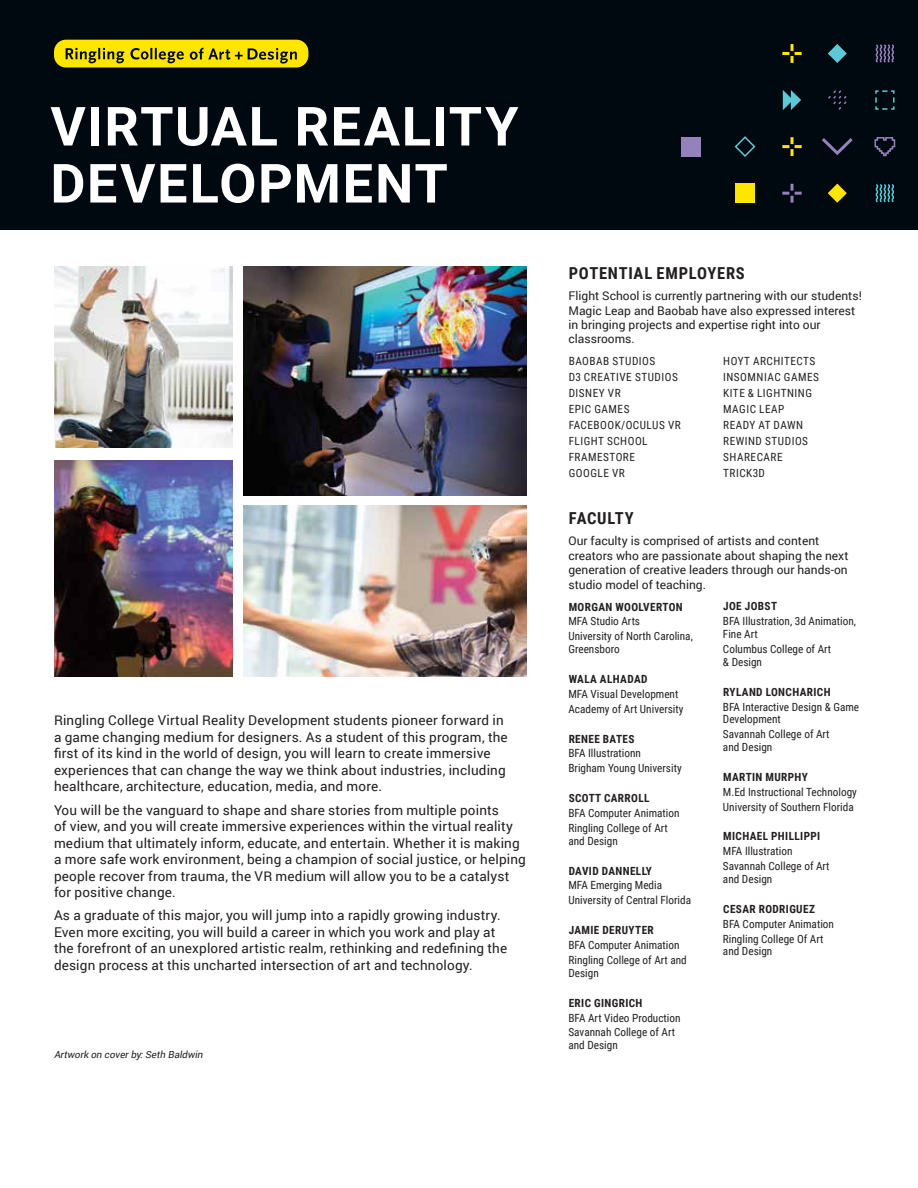
<style>
.page{position:relative;width:918px;height:1188px;background:#fff}
.page>*{position:absolute;margin:0;border:0;box-sizing:border-box;transform-origin:0 0}
.t1{font:700 54px/57px "Roboto";letter-spacing:.025em;color:#fff}
.t2{font:700 16.5px "Roboto Condensed";letter-spacing:.045em;color:#231f20}
.t3{font:13.5px/16.5px "Roboto";letter-spacing:.01em;color:#231f20}
.t4{font:12px/14.4px "Roboto";color:#231f20}
.t5{font:11.25px/14.9px "Roboto Condensed";color:#231f20}
.t6{font:11.25px/16px "Roboto Condensed";letter-spacing:.045em;color:#231f20}
.t7{font:700 11.25px "Roboto Condensed";letter-spacing:.035em;color:#231f20}
.t8{font:italic 9.75px "Roboto";color:#231f20}
</style>
<div class="page">
<div style="left:0;top:0;width:918px;height:230px;background:#000810"></div>
<div style="left:681px;top:137px;width:20px;height:19px;background:#9581bc"></div>
<svg style="left:828px;top:44px;width:19px;height:19px"></svg>
<svg style="left:782px;top:44px;width:20px;height:19px"></svg>
<svg style="left:875px;top:44px;width:19px;height:19px"></svg>
<div style="left:735px;top:184px;width:20px;height:19px;background:#ffe600"></div>
<svg style="left:828px;top:184px;width:19px;height:19px"></svg>
<svg style="left:782px;top:184px;width:20px;height:19px"></svg>
<svg style="left:875px;top:184px;width:19px;height:19px"></svg>
<svg style="left:822px;top:138px;width:31px;height:17px"></svg>
<svg style="left:734px;top:136px;width:22px;height:21px"></svg>
<svg style="left:782px;top:137px;width:20px;height:19px"></svg>
<svg style="left:874px;top:137px;width:22px;height:20px"></svg>
<svg style="left:783px;top:90px;width:18px;height:20px"></svg>
<svg style="left:875px;top:90px;width:20px;height:20px"></svg>
<svg style="left:828px;top:90px;width:19px;height:20px"></svg>
<svg style="left:54px;top:40px;width:254px;height:28px;background:#d3bf02"></svg>
<img style="left:243px;top:505px;width:283px;height:171px">
<img style="left:54px;top:267px;width:179px;height:181px">
<img style="left:243px;top:267px;width:283px;height:228px">
<img style="left:54px;top:460px;width:179px;height:216px">
<h1 class="t1" style="left:50px;top:96px;width:470px">VIRTUAL REALITY<br>DEVELOPMENT</h1>
<p class="t3" style="left:54px;top:712px;width:455px">Ringling College Virtual Reality Development students pioneer forward in a game changing medium for designers. As a student of this program, the first of its kind in the world of design, you will learn to create immersive experiences that can change the way we think about industries, including healthcare, architecture, education, media, and more.</p>
<p class="t3" style="left:54px;top:801px;width:473px">You will be the vanguard to shape and share stories from multiple points<br>of view, and you will create immersive experiences within the virtual reality medium that ultimately inform, educate, and entertain. Whether it is making a more safe work environment, being a champion of social justice, or helping people recover from trauma, the VR medium will allow you to be a catalyst for positive change.</p>
<p class="t3" style="left:54px;top:907px;width:455px">As a graduate of this major, you will jump into a rapidly growing industry.<br>Even more exciting, you will build a career in which you work and play at the forefront of an unexplored artistic realm, rethinking and redefining the design process at this uncharted intersection of art and technology.</p>
<p class="t8" style="left:54px;top:1048px;width:153px">Artwork on coverby:Seth Baldwin</p>
<p class="t2" style="left:569px;top:262px;width:178px">POTENTIAL EMPLOYERS</p>
<p class="t4" style="left:568px;top:288px;width:295px">Flight School is currently partnering with our students!<br>Magic Leap and Baobab have also expressed interest in bringing projects and expertise right into our classrooms.</p>
<p class="t6" style="left:569px;top:353px;width:114px">BAOBAB STUDIOS<br>D3 CREATIVE STUDIOS<br>DISNEY VR<br>EPIC GAMES<br>FACEBOOK/OCULUS VR<br>FLIGHT SCHOOL<br>FRAMESTORE<br>GOOGLE VR</p>
<p class="t6" style="left:723px;top:353px;width:97px">HOYT ARCHITECTS<br>INSOMNIAC GAMES<br>KITE &amp; LIGHTNING<br>MAGIC LEAP<br>READY AT DAWN<br>REWIND STUDIOS<br>SHARECARE<br>TRICK3D</p>
<p class="t2" style="left:569px;top:507px;width:67px">FACULTY</p>
<p class="t4" style="left:568px;top:534px;width:282px">Our faculty is comprised of artists and content creators who are passionate about shaping the next generation of creative leaders through our hands-on studio model of teaching.</p>
<p class="t7" style="left:569px;top:599px;width:116px">MORGAN WOOLVERTON</p>
<p class="t5" style="left:568px;top:614px;width:126px">MFA Studio Arts<br>University of North Carolina,</p>
<p class="t5" style="left:568px;top:641px;width:53px">Greensboro</p>
<p class="t7" style="left:569px;top:671px;width:80px">WALA ALHADAD</p>
<p class="t5" style="left:568px;top:686px;width:116px">MFA Visual Development<br>Academy of Art University</p>
<p class="t7" style="left:569px;top:731px;width:67px">RENEE BATES</p>
<p class="t5" style="left:568px;top:746px;width:115px">BFA Illustrationn<br>Brigham Young University</p>
<p class="t7" style="left:569px;top:790px;width:82px">SCOTT CARROLL</p>
<p class="t5" style="left:568px;top:805px;width:113px">BFA Computer Animation<br>Ringling College of Art</p>
<p class="t5" style="left:568px;top:833px;width:51px">and Design</p>
<p class="t7" style="left:569px;top:863px;width:85px">DAVID DANNELLY</p>
<p class="t5" style="left:568px;top:878px;width:124px">MFA Emerging Media<br>University of Central Florida</p>
<p class="t7" style="left:569px;top:922px;width:87px">JAMIE DERUYTER</p>
<p class="t5" style="left:568px;top:937px;width:120px">BFA Computer Animation<br>Ringling College of Art and</p>
<p class="t5" style="left:568px;top:965px;width:32px">Design</p>
<p class="t7" style="left:569px;top:995px;width:75px">ERIC GINGRICH</p>
<p class="t5" style="left:568px;top:1010px;width:114px">BFA Art Video Production<br>Savannah College of Art</p>
<p class="t5" style="left:568px;top:1037px;width:51px">and Design</p>
<p class="t7" style="left:723px;top:599px;width:55px">JOE JOBST</p>
<p class="t5" style="left:723px;top:615px;width:135px;line-height:12.8px">BFA Illustration, 3d Animation,<br>Fine Art</p>
<p class="t5" style="left:723px;top:642px;width:110px;line-height:12.8px">Columbus College of Art &amp; Design</p>
<p class="t7" style="left:723px;top:684px;width:109px">RYLAND LONCHARICH</p>
<p class="t5" style="left:723px;top:700px;width:138px;line-height:12.8px">BFA Interactive Design &amp; Game<br>Development</p>
<p class="t5" style="left:723px;top:727px;width:108px;line-height:12.8px">Savannah College of Art and Design</p>
<p class="t7" style="left:723px;top:769px;width:86px">MARTIN MURPHY</p>
<p class="t5" style="left:723px;top:784px;width:135px">M.Ed Instructional Technology<br>University of Southern Florida</p>
<p class="t7" style="left:723px;top:829px;width:99px">MICHAEL PHILLIPPI</p>
<p class="t5" style="left:723px;top:843px;width:108px">MFA Illustration<br>Savannah College of Art</p>
<p class="t5" style="left:723px;top:871px;width:51px">and Design</p>
<p class="t7" style="left:723px;top:901px;width:93px">CESAR RODRIGUEZ</p>
<p class="t5" style="left:723px;top:916px;width:113px">BFA Computer Animation<br>Ringling College Of Art</p>
<p class="t5" style="left:723px;top:943px;width:51px">and Design</p>
</div>
